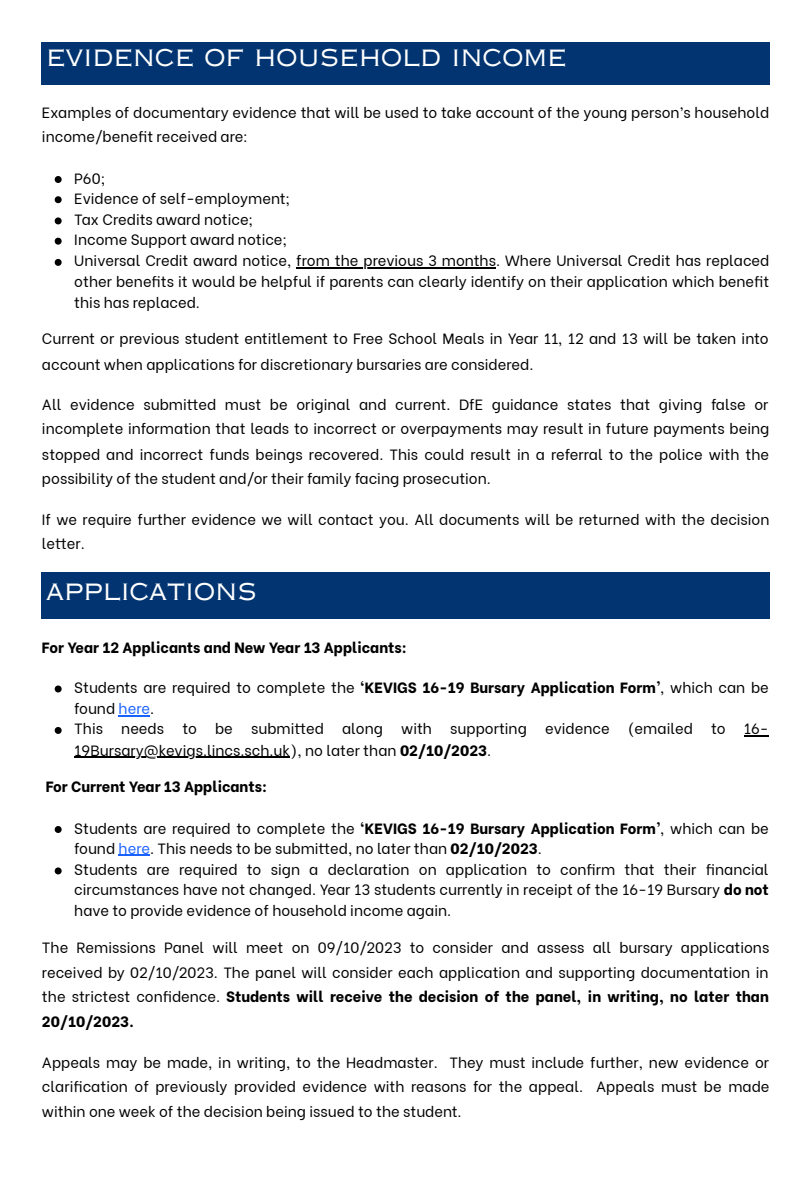
<style>
.page{position:relative;width:810px;height:1181px;background:#fff}
.page>*{position:absolute;margin:0;border:0;box-sizing:border-box;transform-origin:0 0}
.t1{font:27px "Copperplate Gothic LT Pro 32 AB";color:#fff}
.t2{font:14.85px/24.6px "Be Vietnam";color:#000}
.t3{font:800 14.85px "Be Vietnam";color:#000}
.s1{font-weight:800}
.s2{color:#1a62ff}
</style>
<div class="page">
<div style="left:42px;top:42px;width:728px;height:43px;background:#013470"></div>
<svg style="left:55px;top:176px;width:7px;height:7px"></svg>
<svg style="left:55px;top:196px;width:7px;height:7px"></svg>
<svg style="left:55px;top:217px;width:7px;height:7px"></svg>
<svg style="left:55px;top:238px;width:7px;height:7px"></svg>
<svg style="left:55px;top:259px;width:7px;height:7px"></svg>
<hr style="left:296px;top:267px;width:200px;height:1px;background:#000">
<div style="left:42px;top:572px;width:728px;height:47px;background:#013470"></div>
<svg style="left:55px;top:685px;width:7px;height:7px"></svg>
<hr style="left:119px;top:715px;width:31px;height:1px;background:#1a62ff">
<svg style="left:55px;top:727px;width:7px;height:7px"></svg>
<svg style="left:744px;top:735px;width:25px;height:1px"></svg>
<hr style="left:74px;top:756px;width:216px;height:1px;background:#000">
<svg style="left:55px;top:826px;width:7px;height:7px"></svg>
<hr style="left:119px;top:854px;width:31px;height:1px;background:#1a62ff">
<svg style="left:55px;top:867px;width:7px;height:7px"></svg>
<p class="t1" style="left:46px;top:47px;width:522px">EVIDENCE OF HOUSEHOLD INCOME</p>
<p class="t2" style="left:42px;top:99px;width:729px">Examples of documentary evidence that will be used to take account of the young person’s household income/benefit received are:</p>
<p class="t2" style="left:74px;top:164px;width:33px">P60;</p>
<p class="t2" style="left:74px;top:184px;width:217px">Evidence of self-employment;</p>
<p class="t2" style="left:74px;top:206px;width:180px">Tax Credits award notice;</p>
<p class="t2" style="left:74px;top:226px;width:214px">Income Support award notice;</p>
<p class="t2" style="left:74px;top:249px;width:697px;line-height:20.7px;text-align:justify">Universal Credit award notice, from the previous 3 months. Where Universal Credit has replaced other benefits it would be helpful if parents can clearly identify on their application which benefit this has replaced.</p>
<p class="t2" style="left:42px;top:325px;width:728px;line-height:25.2px">Current or previous student entitlement to Free School Meals in Year 11, 12 and 13 will be taken into account when applications for discretionary bursaries are considered.</p>
<p class="t2" style="left:42px;top:391px;width:729px;text-align:justify">All evidence submitted must be original and current. DfE guidance states that giving false or incomplete information that leads to incorrect or overpayments may result in future payments being stopped and incorrect funds beings recovered. This could result in a referral to the police with the possibility of the student and/or their family facing prosecution.</p>
<p class="t2" style="left:42px;top:506px;width:729px">If we require further evidence we will contact you. All documents will be returned with the decision letter.</p>
<p class="t1" style="left:46px;top:580px;width:212px">APPLICATIONS</p>
<p class="t3" style="left:42px;top:635px;width:366px">For Year 12 Applicants and New Year 13 Applicants:</p>
<p class="t2" style="left:74px;top:675px;width:696px;line-height:21.1px">Students are required to complete the <span class="s1">‘KEVIGS 16-19 Bursary Application Form’</span>, which can be found <span class="s2">here</span>.</p>
<p class="t2" style="left:74px;top:717px;width:696px;line-height:21.1px">This needs to be submitted along with supporting evidence (emailed to 16-<br>19Bursary@kevigs.lincs.sch.uk), no later than <span class="s1">02/10/2023</span>.</p>
<p class="t3" style="left:46px;top:774px;width:223px">For Current Year 13 Applicants:</p>
<p class="t2" style="left:74px;top:816px;width:696px;line-height:20.2px">Students are required to complete the <span class="s1">‘KEVIGS 16-19 Bursary Application Form’</span>, which can be found <span class="s2">here</span>. This needs to be submitted, no later than <span class="s1">02/10/2023</span>.</p>
<p class="t2" style="left:74px;top:857px;width:696px;line-height:20.7px;text-align:justify">Students are required to sign a declaration on application to confirm that their financial circumstances have not changed. Year 13 students currently in receipt of the 16-19 Bursary <span class="s1">do not </span>have to provide evidence of household income again.</p>
<p class="t2" style="left:42px;top:933px;width:729px;text-align:justify">The Remissions Panel will meet on 09/10/2023 to consider and assess all bursary applications received by 02/10/2023. The panel will consider each application and supporting documentation in the strictest confidence. <span class="s1">Students will receive the decision of the panel, in writing, no later than 20/10/2023.</span></p>
<p class="t2" style="left:42px;top:1049px;width:729px;text-align:justify">Appeals may be made, in writing, to the Headmaster. They must include further, new evidence or clarification of previously provided evidence with reasons for the appeal. Appeals must be made within one week of the decision being issued to the student.</p>
</div>
